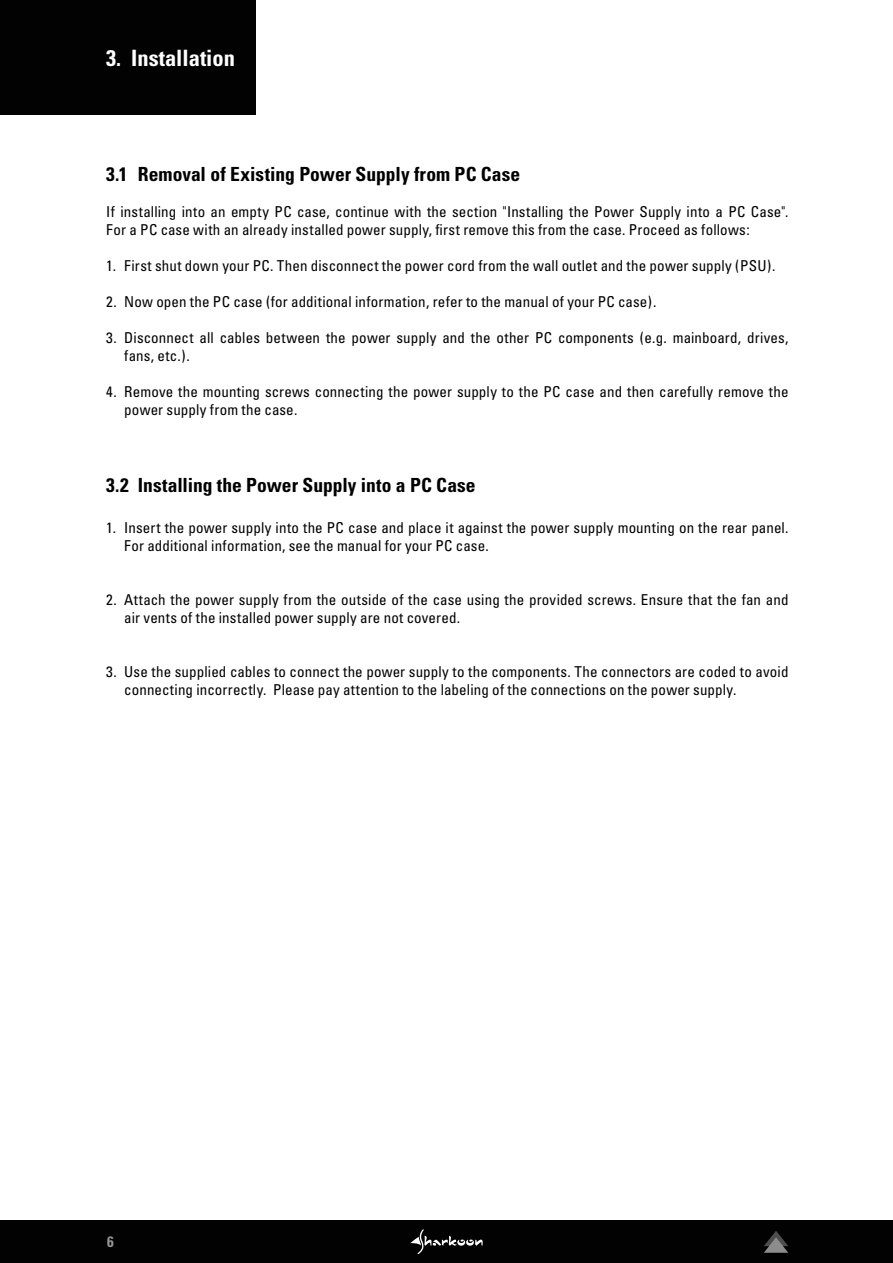
<style>
.page{position:relative;width:893px;height:1263px;background:#fff}
.page>*{position:absolute;margin:0;border:0;box-sizing:border-box;transform-origin:0 0}
.t1{font:700 condensed 22.5px "Univers";color:#fff}
.t2{font:700 condensed 19.5px "Univers";color:#000}
.t3{font:condensed 15px/18px "Univers";letter-spacing:.01em;color:#000}
.t4{font:700 condensed 15px "Univers";color:#d9d9d9}
</style>
<div class="page">
<div style="left:0;top:1220px;width:893px;height:43px;background:#020203"></div>
<svg style="left:410px;top:1229px;width:73px;height:25px"></svg>
<svg style="left:764px;top:1231px;width:24px;height:22px"></svg>
<div style="left:0;top:0;width:256px;height:115px;background:#020203"></div>
<h1 class="t1" style="left:106px;top:44px;width:130px">3. Installation</h1>
<h2 class="t2" style="left:106px;top:162px;width:415px">3.1 Removal of Existing Power Supply from PC Case</h2>
<p class="t3" style="left:106px;top:202px;width:684px">If installing into an empty PC case, continue with the section "Installing the Power Supply into a PC Case".<br>For a PC case with an already installed power supply, first remove this from the case. Proceed as follows:</p>
<p class="t3" style="left:106px;top:256px;width:671px">1. First shut down your PC. Then disconnect the power cord from the wall outlet and the power supply (PSU).</p>
<p class="t3" style="left:106px;top:292px;width:552px">2. Now open the PC case (for additional information, refer to the manual of your PC case).</p>
<p class="t3" style="left:124px;top:328px;width:666px;text-indent:-18px">3. Disconnect all cables between the power supply and the other PC components (e.g. mainboard, drives, fans, etc.).</p>
<p class="t3" style="left:124px;top:382px;width:666px;text-indent:-18px">4. Remove the mounting screws connecting the power supply to the PC case and then carefully remove the power supply from the case.</p>
<h2 class="t2" style="left:106px;top:473px;width:371px">3.2 Installing the Power Supply into a PC Case</h2>
<p class="t3" style="left:124px;top:519px;width:666px;text-indent:-18px">1. Insert the power supply into the PC case and place it against the power supply mounting on the rear panel.<br>For additional information, see the manual for your PC case.</p>
<p class="t3" style="left:124px;top:591px;width:666px;text-indent:-18px">2. Attach the power supply from the outside of the case using the provided screws. Ensure that the fan and air vents of the installed power supply are not covered.</p>
<p class="t3" style="left:124px;top:663px;width:666px;text-indent:-18px">3. Use the supplied cables to connect the power supply to the components. The connectors are coded to avoid connecting incorrectly. Please pay attention to the labeling of the connections on the power supply.</p>
<p class="t4" style="left:107px;top:1232px;width:8px">6</p>
</div>
